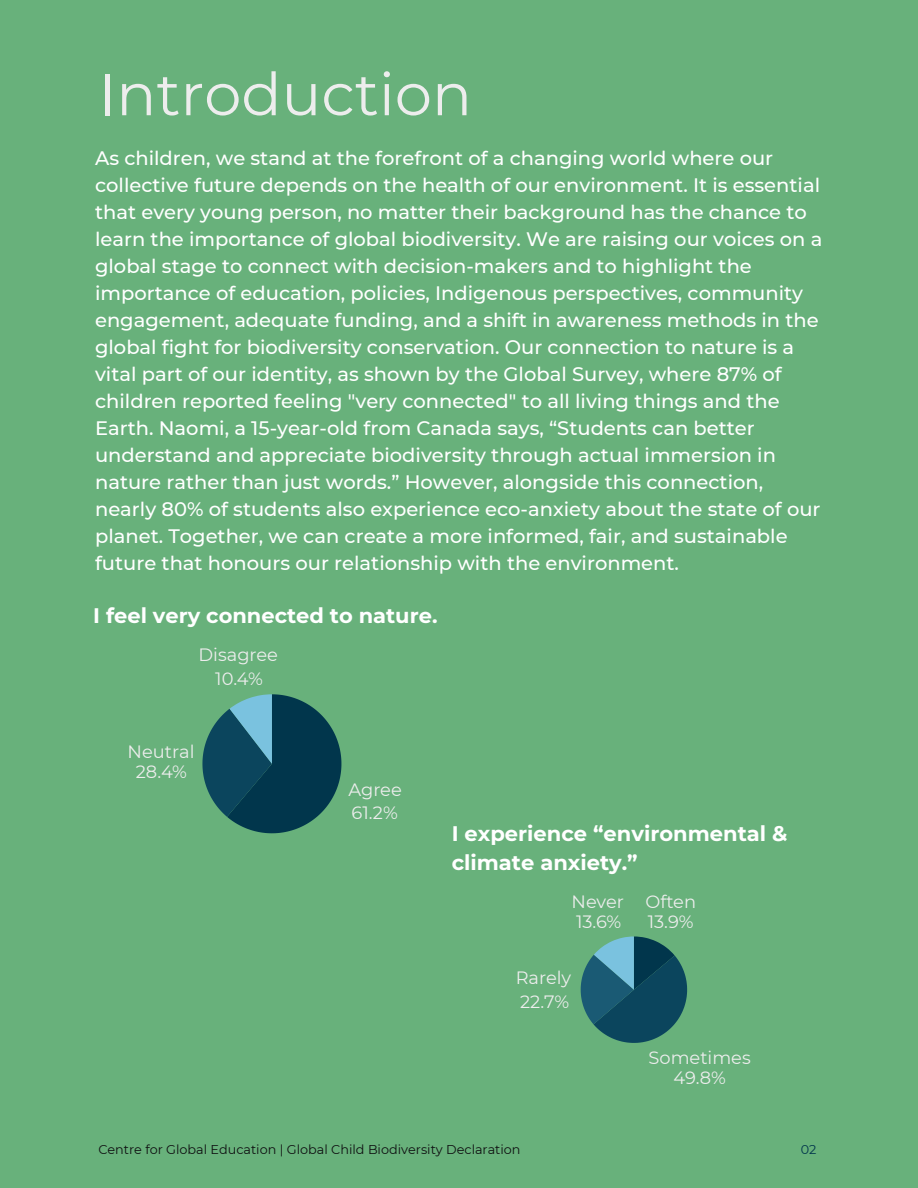
<style>
.page{position:relative;width:918px;height:1188px;background:#68b17b}
.page>*{position:absolute;margin:0;border:0;box-sizing:border-box;transform-origin:0 0}
.t1{font:59.25px "Montserrat";color:#ededed}
.t2{font:700 21px/29.1px "Montserrat";color:#fff}
.t3{font:500 19.5px/27px "Montserrat";color:#fff}
.t4{font:17.85px/20.1px "Montserrat";color:#ededed}
.t5{font:12.75px "Montserrat";color:#101112}
.t6{font:12.75px "Montserrat";color:#01364c}
</style>
<div class="page">
<svg style="left:202px;top:694px;width:139px;height:139px"></svg>
<svg style="left:581px;top:936px;width:106px;height:107px"></svg>
<h1 class="t1" style="left:98px;top:58px;width:375px">Introduction</h1>
<h2 class="t3" style="left:95px;top:145px;width:729px">As children, we stand at the forefront of a changing world where our collective future depends on the health of our environment. It is essential that every young person, no matter their background has the chance to learn the importance of global biodiversity. We are raising our voices on a global stage to connect with decision-makers and to highlight the importance of education, policies, Indigenous perspectives, community engagement, adequate funding, and a shift in awareness methods in the global fight for biodiversity conservation. Our connection to nature is a vital part of our identity, as shown by the Global Survey, where 87% of children reported feeling "very connected" to all living things and the Earth. Naomi, a 15-year-old from Canada says, “Students can better understand and appreciate biodiversity through actual immersion in nature rather than just words.” However, alongside this connection, nearly 80% of students also experience eco-anxiety about the state of our planet. Together, we can create a more informed, fair, and sustainable future that honours our relationship with the environment.</h2>
<p class="t2" style="left:93px;top:601px;width:346px">I feel very connected to nature.</p>
<p class="t4" style="left:199px;top:643px;width:81px;line-height:23.5px;text-align:center">Disagree<br>10.4%</p>
<p class="t4" style="left:128px;top:741px;width:68px;text-align:center">Neutral<br>28.4%</p>
<p class="t4" style="left:348px;top:778px;width:55px;line-height:23.5px">Agree<br>61.2%</p>
<p class="t2" style="left:452px;top:819px;width:337px">I experience “environmental &amp; climate anxiety.”</p>
<p class="t4" style="left:572px;top:891px;width:54px">Never<br>13.6%</p>
<p class="t4" style="left:516px;top:966px;width:57px;line-height:23.7px">Rarely<br>22.7%</p>
<p class="t4" style="left:645px;top:891px;width:52px">Often<br>13.9%</p>
<p class="t4" style="left:649px;top:1047px;width:104px;text-align:center">Sometimes<br>49.8%</p>
<h2 class="t5" style="left:98px;top:1141px;width:424px">Centre for Global Education | Global Child Biodiversity Declaration</h2>
<h2 class="t6" style="left:801px;top:1141px;width:17px">02</h2>
</div>
